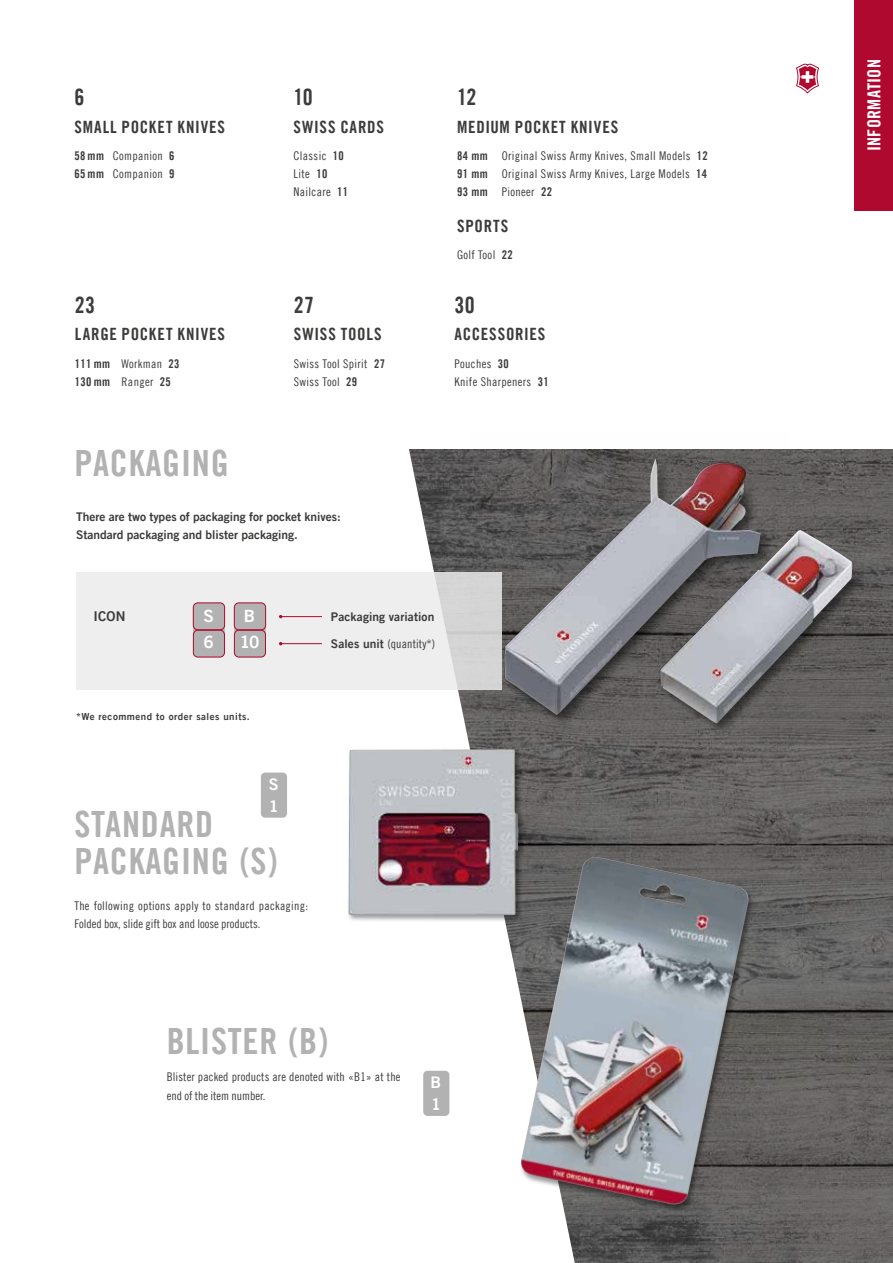
<style>
.page{position:relative;width:893px;height:1263px;background:#fff}
.page>*{position:absolute;margin:0;border:0;box-sizing:border-box;transform-origin:0 0}
.t1{font:36.15px/36.2px "Trade Gothic LT Com Bd Cn 20";letter-spacing:.02em;color:#b3b2b2}
.t2{font:22.5px "Trade Gothic LT Com Bd Cn 20";letter-spacing:.015em;color:#3c3c3b}
.t3{font:18px "Trade Gothic LT Com Bd Cn 20";letter-spacing:.01em;color:#fff}
.t4{font:16.95px "Trade Gothic LT Com Bd Cn 20";letter-spacing:.045em;color:#3c3c3b}
.t5{font:16.95px "Trade Gothic LT Com Bd 2";color:#fff}
.t6{font:16.05px "Trade Gothic LT Com Bd 2";color:#fff}
.t7{font:13.5px "Trade Gothic LT Com Bd 2";color:#3c3c3b}
.t8{font:12px/18px "Trade Gothic LT Com Cn 18";letter-spacing:.025em;color:#3c3c3b}
.t9{font:12px/18px "Trade Gothic LT Com Bd 2";color:#3c3c3b}
.t10{font:12px/18px "Trade Gothic LT Com Bd Cn 20";letter-spacing:.03em;color:#3c3c3b}
.t11{font:9.75px "Trade Gothic LT Com Bd 2";letter-spacing:.05em;color:#3c3c3b}
.s1{font-family:"Trade Gothic LT Com Bd Cn 20"}
.s2{font-family:"Trade Gothic LT Com Cn 18"}
.s3{font-family:"Trade Gothic LT Com Bd 2"}
</style>
<div class="page">
<svg style="left:796px;top:64px;width:23px;height:30px"></svg>
<div style="left:855px;top:0;width:38px;height:210px;background:#b00930"></div>
<img style="left:575px;top:449px;width:318px;height:814px">
<svg style="left:409px;top:449px;width:166px;height:814px"></svg>
<div style="left:76px;top:572px;width:425px;height:118px;background:#ebebeb"></div>
<hr style="left:281px;top:616px;width:41px;height:1px;background:#b00930">
<hr style="left:281px;top:643px;width:41px;height:1px;background:#b00930">
<div style="left:193px;top:603px;width:32px;height:54px;background:#b3b2b2;border-radius:5px"></div>
<div style="left:193px;top:630px;width:32px;height:27px;border:1px solid #b00930;border-radius:5px"></div>
<div style="left:193px;top:603px;width:32px;height:27px;border:1px solid #b00930;border-radius:5px"></div>
<div style="left:234px;top:603px;width:32px;height:54px;background:#b3b2b2;border-radius:5px"></div>
<div style="left:234px;top:630px;width:32px;height:27px;border:1px solid #b00930;border-radius:5px"></div>
<div style="left:234px;top:603px;width:32px;height:27px;border:1px solid #b00930;border-radius:5px"></div>
<div style="left:347px;top:748px;width:179px;height:175px;background:#000;opacity:.4"></div>
<img style="left:348px;top:749px;width:171px;height:166px">
<img style="left:649px;top:521px;width:214px;height:219px">
<img style="left:469px;top:449px;width:319px;height:287px">
<img style="left:504px;top:459px;width:257px;height:256px">
<img style="left:660px;top:530px;width:193px;height:194px">
<div style="left:423px;top:1071px;width:26px;height:45px;background:#b3b2b2;border-radius:4px"></div>
<div style="left:519px;top:856px;width:236px;height:356px;background:#000;opacity:.4"></div>
<img style="left:519px;top:857px;width:231px;height:349px">
<div style="left:261px;top:772px;width:26px;height:46px;background:#b3b2b2;border-radius:4px"></div>
<h2 class="t2" style="left:74px;top:84px;width:11px">6</h2>
<h3 class="t4" style="left:74px;top:116px;width:152px">SMALL POCKET KNIVES</h3>
<p class="t8" style="left:74px;top:146px;width:102px"><span class="s1">58 mm</span> Companion <span class="s1">6<br>65 mm</span> Companion <span class="s1">9</span></p>
<h2 class="t2" style="left:75px;top:292px;width:22px">23</h2>
<h3 class="t4" style="left:75px;top:324px;width:152px">LARGE POCKET KNIVES</h3>
<p class="t10" style="left:75px;top:354px;width:106px">111 mm <span class="s2">Workman</span> 23<br>130 mm <span class="s2">Ranger</span> 25</p>
<h1 class="t1" style="left:74px;top:445px;width:156px">PACKAGING</h1>
<h2 class="t2" style="left:294px;top:84px;width:21px">10</h2>
<h3 class="t4" style="left:294px;top:116px;width:92px">SWISS CARDS</h3>
<p class="t8" style="left:294px;top:146px;width:56px">Classic <span class="s1">10<br></span>Lite <span class="s1">10<br></span>Nailcare <span class="s1">11</span></p>
<h2 class="t2" style="left:294px;top:292px;width:22px">27</h2>
<h3 class="t4" style="left:294px;top:324px;width:89px">SWISS TOOLS</h3>
<p class="t8" style="left:294px;top:354px;width:93px">Swiss Tool Spirit <span class="s1">27<br></span>Swiss Tool <span class="s1">29</span></p>
<p class="t9" style="left:76px;top:508px;width:266px">There are two types of packaging for pocket knives:<br>Standard packaging and blister packaging.</p>
<h2 class="t2" style="left:457px;top:84px;width:21px">12</h2>
<h3 class="t4" style="left:457px;top:116px;width:163px">MEDIUM POCKET KNIVES</h3>
<p class="t8" style="left:457px;top:146px;width:252px;text-align:justify"><span class="s1">84 mm</span> Original Swiss Army Knives, Small Models <span class="s1">12<br>91 mm</span> Original Swiss Army Knives, Large Models <span class="s1">14<br>93 mm</span> Pioneer <span class="s1">22</span></p>
<h3 class="t4" style="left:457px;top:216px;width:53px">SPORTS</h3>
<p class="t8" style="left:457px;top:246px;width:57px">Golf Tool <span class="s1">22</span></p>
<h2 class="t2" style="left:455px;top:292px;width:22px">30</h2>
<h3 class="t4" style="left:455px;top:324px;width:92px">ACCESSORIES</h3>
<p class="t8" style="left:455px;top:354px;width:96px">Pouches <span class="s1">30<br></span>Knife Sharpeners <span class="s1">31</span></p>
<p class="t7" style="left:94px;top:607px;width:33px">ICON</p>
<h3 class="t5" style="left:203px;top:606px;width:12px">S</h3>
<h3 class="t5" style="left:203px;top:631px;width:12px">6</h3>
<h3 class="t5" style="left:244px;top:606px;width:13px">B</h3>
<h3 class="t5" style="left:240px;top:631px;width:21px">10</h3>
<p class="t9" style="left:331px;top:607px;width:105px">Packaging variation</p>
<p class="t8" style="left:331px;top:634px;width:106px"><span class="s3">Sales unit</span> (quantity*)</p>
<p class="t11" style="left:76px;top:710px;width:175px">*We recommend to order sales units.</p>
<h3 class="t6" style="left:269px;top:774px;width:11px">S</h3>
<h3 class="t6" style="left:269px;top:796px;width:11px">1</h3>
<h1 class="t1" style="left:74px;top:806px;width:204px">STANDARD<br>PACKAGING (S)</h1>
<p class="t8" style="left:74px;top:896px;width:235px">The following options apply to standard packaging:<br>Folded box, slide gift box and loose products.</p>
<h1 class="t1" style="left:167px;top:1023px;width:163px">BLISTER (B)</h1>
<p class="t8" style="left:167px;top:1068px;width:235px">Blister packed products are denoted with «B1» at the end of the item number.</p>
<h3 class="t6" style="left:431px;top:1072px;width:12px">B</h3>
<h3 class="t6" style="left:431px;top:1095px;width:11px">1</h3>
<h3 class="t3" style="left:863px;top:151px;width:93px;rotate:-90deg">INFORMATION</h3>
</div>
